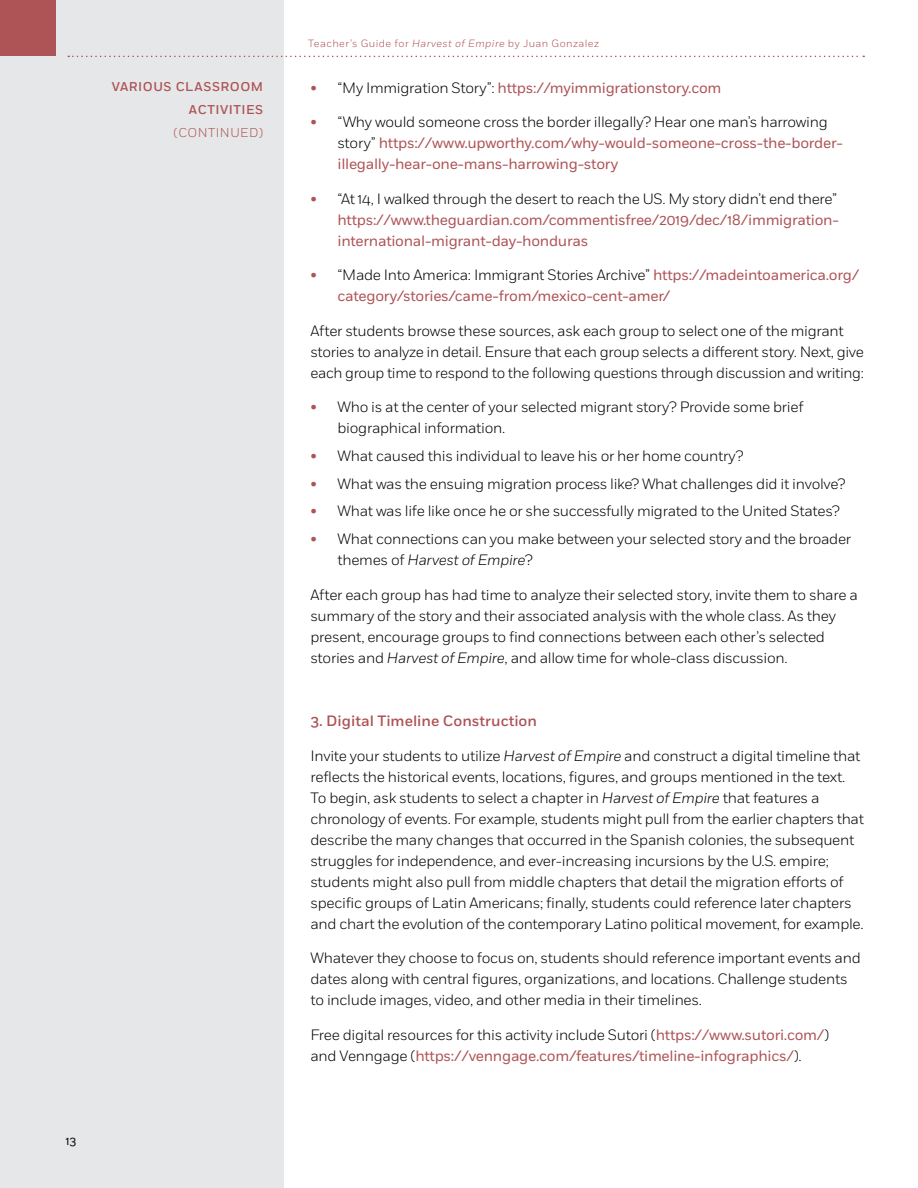
<style>
.page{position:relative;width:918px;height:1188px;background:#fff}
.page>*{position:absolute;margin:0;border:0;box-sizing:border-box;transform-origin:0 0}
.t1{font:300 15px/21px "Fort";letter-spacing:-.02em;color:#000}
.t2{font:15px/21px "Fort";letter-spacing:-.02em;color:#ae5356}
.t3{font:500 15px "Fort";color:#ae5356}
.t4{font:500 12.75px/23.2px "Fort";letter-spacing:.04em;color:#ae5356;text-align:right}
.t5{font:300 12.75px "Fort";letter-spacing:.04em;color:#ae5356}
.t6{font:12px "Fort";color:#000}
.t7{font:300 10.5px "Fort";letter-spacing:.04em;color:#ae5356}
.s1{font-style:italic}
.s2{font-weight:300;color:#000}
.s3{font-weight:400;color:#ae5356}
</style>
<div class="page">
<div style="left:0;top:0;width:284px;height:1188px;background:#e6e7e8"></div>
<div style="left:0;top:0;width:55px;height:55px;background:#ae5356"></div>
<svg style="left:68px;top:56px;width:796px;height:1px"></svg>
<p class="t4" style="left:112px;top:75px;width:153px">VARI OUS CLASSROOM<br>ACTIVITI ES</p>
<p class="t5" style="left:173px;top:125px;width:91px">(CONTINUED)</p>
<p class="t6" style="left:66px;top:1134px;width:12px">13</p>
<p class="t7" style="left:308px;top:37px;width:292px">Teacher’s Guide for <span class="s1">Harvest of Empire</span> by Juan Gonzalez</p>
<p class="t2" style="left:310px;top:77px;width:413px">• <span class="s2">“My Immigration Story”:</span> https://myimmigrationstory.com</p>
<p class="t2" style="left:337px;top:112px;width:507px;text-indent:-27px">• <span class="s2">“Why would someone cross the border illegally? Hear one man’s harrowing story”</span> https://www.upworthy.com/why-would-someone-cross-the-border&shy;illegally-hear-one-mans-harrowing-story</p>
<p class="t2" style="left:338px;top:188px;width:503px;text-align:justify;text-indent:-27px">• <span class="s2">“At 14, I walked through the desert to reach the US. My story didn’t end there” </span>https://www.theguardian.com/commentisfree/2019/dec/18/immigration&shy;international-migrant-day-honduras</p>
<p class="t2" style="left:338px;top:265px;width:523px;text-indent:-27px">• <span class="s2">“Made Into America: Immigrant Stories Archive”</span> https://madeintoamerica.org/ category/stories/came-from/mexico-cent-amer/</p>
<p class="t1" style="left:310px;top:320px;width:555px">After students browse these sources, ask each group to select one of the migrant stories to analyze in detail. Ensure that each group selects a different story. Next, give each group time to respond to the following questions through discussion and writing:</p>
<p class="t1" style="left:338px;top:396px;width:468px;text-indent:-27px"><span class="s3">•</span> Who is at the center of your selected migrant story? Provide some brief biographical information.</p>
<p class="t1" style="left:310px;top:445px;width:434px"><span class="s3">•</span> What caused this individual to leave his or her home country?</p>
<p class="t1" style="left:310px;top:473px;width:536px"><span class="s3">•</span> What was the ensuing migration process like? What challenges did it involve?</p>
<p class="t1" style="left:310px;top:501px;width:531px"><span class="s3">•</span> What was life like once he or she successfully migrated to the United States?</p>
<p class="t1" style="left:338px;top:528px;width:515px;text-indent:-27px"><span class="s3">•</span> What connections can you make between your selected story and the broader themes of <span class="s1">Harvest of Empire</span>?</p>
<p class="t1" style="left:310px;top:584px;width:549px">After each group has had time to analyze their selected story, invite them to share a summary of the story and their associated analysis with the whole class. As they present, encourage groups to find connections between each other’s selected stories and <span class="s1">Harvest of Empire</span>, and allow time for whole-class discussion.</p>
<p class="t3" style="left:310px;top:712px;width:228px">3. DIGITAL TIMELINE CONSTRUCTION</p>
<p class="t1" style="left:310px;top:745px;width:555px">Invite your students to utilize <span class="s1">Harvest of Empire</span> and construct a digital timeline that reflects the historical events, locations, figures, and groups mentioned in the text.<br>To begin, ask students to select a chapter in <span class="s1">Harvest of Empire</span> that features a chronology of events. For example, students might pull from the earlier chapters that describe the many changes that occurred in the Spanish colonies, the subsequent struggles for independence, and ever-increasing incursions by the U.S. empire; students might also pull from middle chapters that detail the migration efforts of specific groups of Latin Americans; finally, students could reference later chapters and chart the evolution of the contemporary Latino political movement, for example.</p>
<p class="t1" style="left:310px;top:948px;width:552px">Whatever they choose to focus on, students should reference important events and dates along with central figures, organizations, and locations. Challenge students to include images, video, and other media in their timelines.</p>
<p class="t2" style="left:310px;top:1024px;width:520px"><span class="s2">Free digital resources for this activity include Sutori (</span>https://www.sutori.com/<span class="s2">) and Venngage (</span>https://venngage.com/features/timeline-infographics/<span class="s2">).</span></p>
</div>
